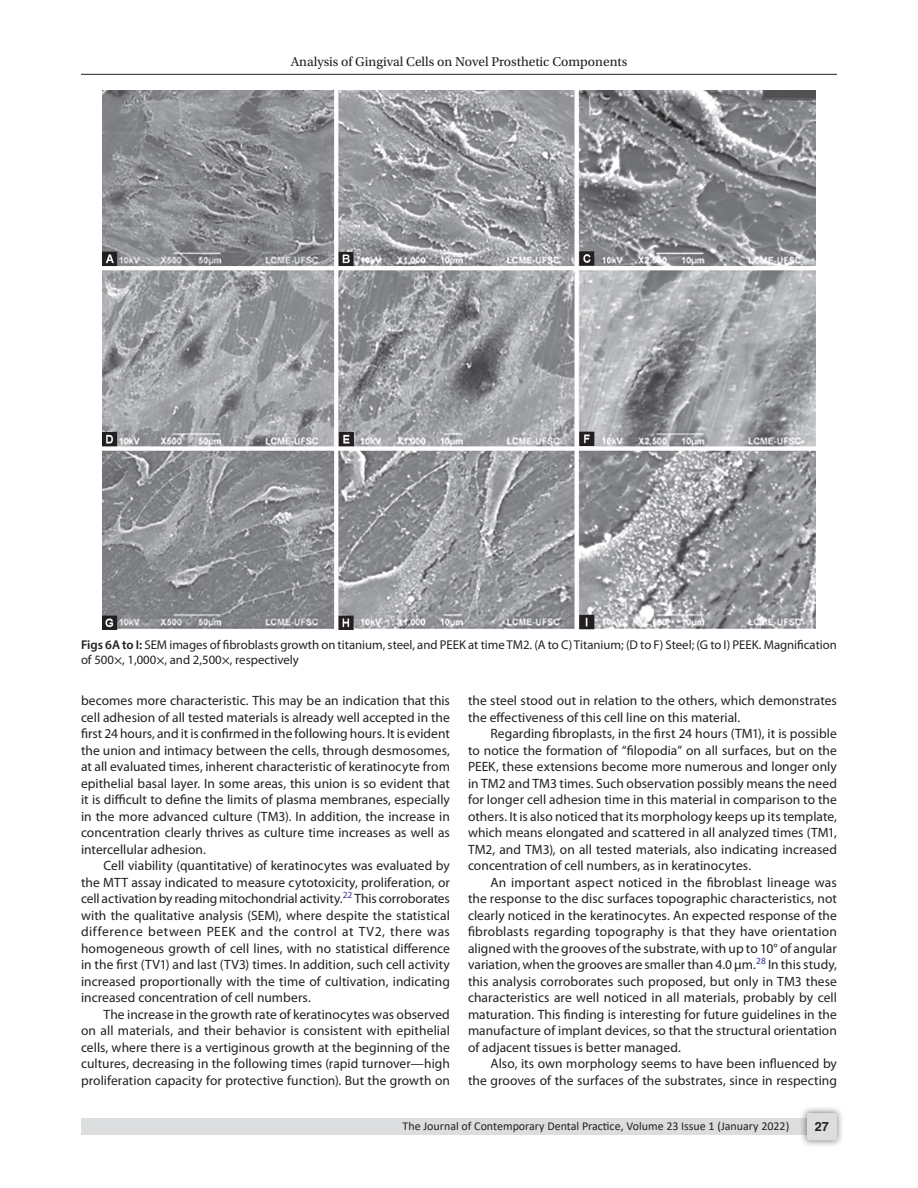
<style>
.page{position:relative;width:918px;height:1188px;background:#fff}
.page>*{position:absolute;margin:0;border:0;box-sizing:border-box;transform-origin:0 0}
.Para-Indent{font:13.5px/16.5px "Myriad Pro";letter-spacing:.005em;color:#231f20;text-align:justify}
.t1{font:13.5px "Utopia Std";color:#231f20}
.FigCaption{font:12.75px/15.3px "Myriad Pro";color:#231f20}
.t2{font:700 12.75px "Helvetica LT Std";color:#231f20}
.t3{font:12px "Calibri";color:#231f20}
.s1{font-weight:600}
.s2{font-family:"STIX General"}
</style>
<div class="page">
<hr style="left:81px;top:74px;width:756px;height:1px;background:#231f20">
<div style="left:81px;top:1119px;width:756px;height:16px;background:#dcdddf"></div>
<div style="left:800px;top:1106px;width:44px;height:41px;background:#231f20;opacity:.61"></div>
<div style="left:807px;top:1113px;width:30px;height:27px;background:#dcdddf;border-radius:2px"></div>
<img style="left:103px;top:90px;width:712px;height:540px">
<p class="t1" style="left:291px;top:55px;width:338px">Analysis of Gingival Cells on Novel Prosthetic Components</p>
<p class="FigCaption" style="left:81px;top:636px;width:758px"><span class="s1">Figs 6A to I:</span> SEM images of fibroblasts growth on titanium, steel, and PEEK at time TM2. (A to C) Titanium; (D to F) Steel; (G to I) PEEK. Magnification of 500<span class="s2">×</span>, 1,000<span class="s2">×</span>, and 2,500<span class="s2">×</span>, respectively</p>
<p class="Para-Indent" style="left:81px;top:692px;width:371px">becomes more characteristic. This may be an indication that this cell adhesion of all tested materials is already well accepted in the first 24 hours, and it is confirmed in the following hours. It is evident the union and intimacy between the cells, through desmosomes, at all evaluated times, inherent characteristic of keratinocyte from epithelial basal layer. In some areas, this union is so evident that it is difficult to define the limits of plasma membranes, especially in the more advanced culture (TM3). In addition, the increase in concentration clearly thrives as culture time increases as well as intercellular adhesion.</p>
<p class="Para-Indent" style="left:81px;top:857px;width:371px;text-indent:22px">Cell viability (quantitative) of keratinocytes was evaluated by the MTT assay indicated to measure cytotoxicity, proliferation, or cell activation by reading mitochondrial activity.<sup>22</sup> This corroborates with the qualitative analysis (SEM), where despite the statistical difference between PEEK and the control at TV2, there was homogeneous growth of cell lines, with no statistical difference in the first (TV1) and last (TV3) times. In addition, such cell activity increased proportionally with the time of cultivation, indicating increased concentration of cell numbers.</p>
<p class="Para-Indent" style="left:81px;top:1006px;width:371px;text-indent:22px">The increase in the growth rate of keratinocytes was observed on all materials, and their behavior is consistent with epithelial cells, where there is a vertiginous growth at the beginning of the cultures, decreasing in the following times (rapid turnover—high proliferation capacity for protective function). But the growth on</p>
<p class="Para-Indent" style="left:468px;top:692px;width:370px">the steel stood out in relation to the others, which demonstrates the effectiveness of this cell line on this material.</p>
<p class="Para-Indent" style="left:468px;top:725px;width:371px;text-indent:22px">Regarding fibroplasts, in the first 24 hours (TM1), it is possible to notice the formation of “filopodia” on all surfaces, but on the PEEK, these extensions become more numerous and longer only in TM2 and TM3 times. Such observation possibly means the need for longer cell adhesion time in this material in comparison to the others. It is also noticed that its morphology keeps up its template, which means elongated and scattered in all analyzed times (TM1, TM2, and TM3), on all tested materials, also indicating increased concentration of cell numbers, as in keratinocytes.</p>
<p class="Para-Indent" style="left:468px;top:874px;width:371px;text-indent:22px">An important aspect noticed in the fibroblast lineage was the response to the disc surfaces topographic characteristics, not clearly noticed in the keratinocytes. An expected response of the fibroblasts regarding topography is that they have orientation aligned with the grooves of the substrate, with up to 10° of angular variation, when the grooves are smaller than 4.0 μm.<sup>28</sup> In this study, this analysis corroborates such proposed, but only in TM3 these characteristics are well noticed in all materials, probably by cell maturation. This finding is interesting for future guidelines in the manufacture of implant devices, so that the structural orientation of adjacent tissues is better managed.</p>
<p class="Para-Indent" style="left:468px;top:1055px;width:371px;text-align:right">Also, its own morphology seems to have been influenced by<br>the grooves of the surfaces of the substrates, since in respecting</p>
<p class="t3" style="left:403px;top:1117px;width:388px">The Journal of Contemporary Dental Practice, Volume 23 Issue 1 (January 2022)</p>
<p class="t2" style="left:815px;top:1119px;width:16px">27</p>
</div>
